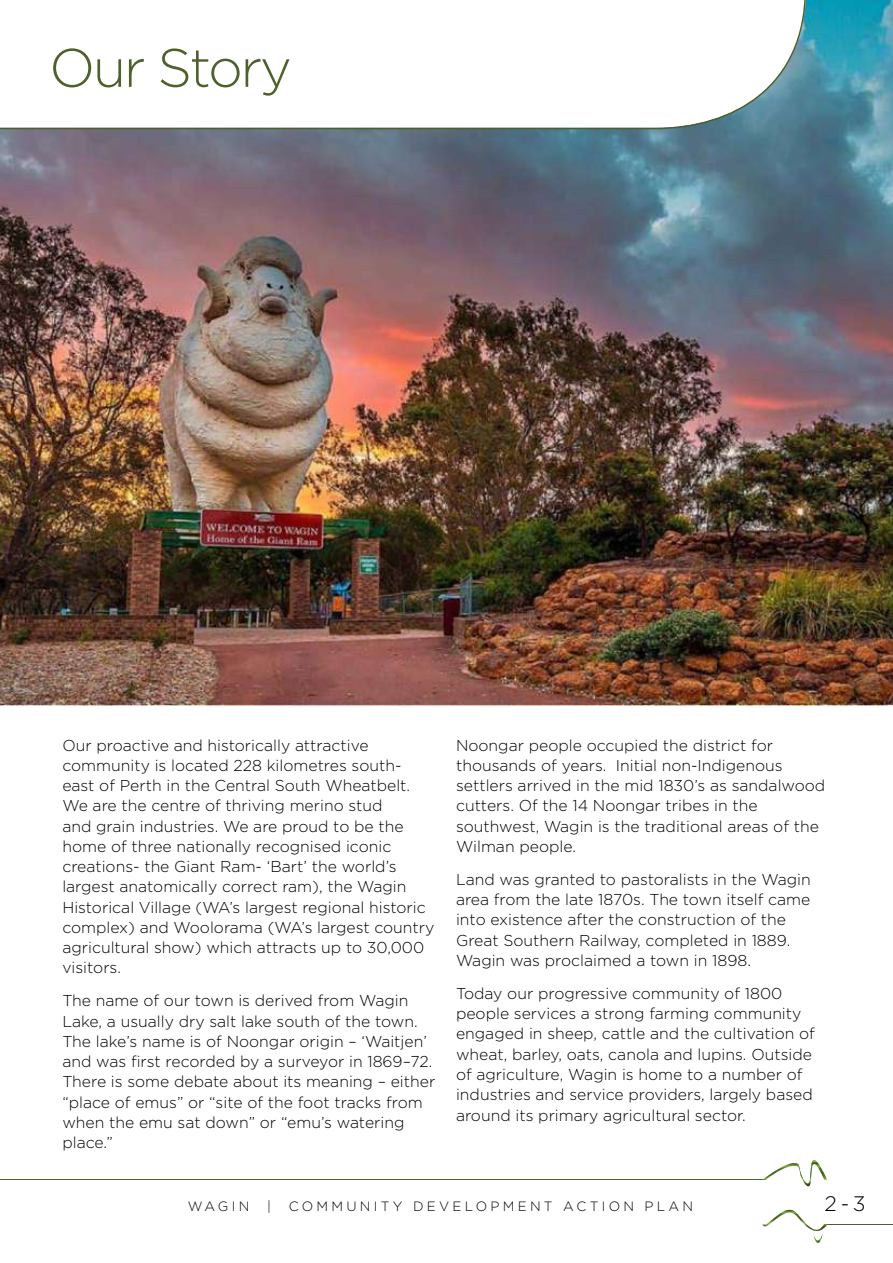
<style>
.page{position:relative;width:893px;height:1263px;background:#fff}
.page>*{position:absolute;margin:0;border:0;box-sizing:border-box;transform-origin:0 0}
.t1{font:300 54px "Gotham";letter-spacing:-.04em;color:#4e602b}
.t2{font:300 21px "Gotham";color:#000}
.t3{font:300 15.75px/20.2px "Gotham";color:#000}
.t4{font:300 13.5px "Gotham";letter-spacing:.24em;color:#000}
</style>
<div class="page">
<img style="left:0;top:0;width:893px;height:706px">
<hr style="left:824px;top:1224px;width:69px;height:1px;background:#4d5f2a">
<hr style="left:0;top:1179px;width:765px;height:1px;background:#4d5f2a">
<svg style="left:763px;top:1160px;width:64px;height:27px"></svg>
<svg style="left:762px;top:1209px;width:66px;height:34px"></svg>
<svg style="left:0;top:0;width:807px;height:130px"></svg>
<h1 class="t1" style="left:49px;top:38px;width:244px">Our Story</h1>
<p class="t3" style="left:62px;top:735px;width:374px">Our proactive and historically attractive community is located 228 kilometres south&shy;east of Perth in the Central South Wheatbelt.<br>We are the centre of thriving merino stud<br>and grain industries. We are proud to be the home of three nationally recognised iconic creations- the Giant Ram- ‘Bart’ the world’s largest anatomically correct ram), the Wagin Historical Village (WA’s largest regional historic complex) and Woolorama (WA’s largest country agricultural show) which attracts up to 30,000 visitors.</p>
<p class="t3" style="left:62px;top:990px;width:374px">The name of our town is derived from Wagin Lake, a usually dry salt lake south of the town.<br>The lake’s name is of Noongar origin – ‘Waitjen’ and was first recorded by a surveyor in 1869–72.<br>There is some debate about its meaning – either “place of emus” or “site of the foot tracks from when the emu sat down” or “emu’s watering place.”</p>
<p class="t3" style="left:456px;top:735px;width:371px">Noongar people occupied the district for thousands of years. Initial non-Indigenous settlers arrived in the mid 1830’s as sandalwood cutters. Of the 14 Noongar tribes in the southwest, Wagin is the traditional areas of the Wilman people.</p>
<p class="t3" style="left:456px;top:869px;width:356px">Land was granted to pastoralists in the Wagin area from the late 1870s. The town itself came into existence after the construction of the Great Southern Railway, completed in 1889.<br>Wagin was proclaimed a town in 1898.</p>
<p class="t3" style="left:456px;top:983px;width:360px">Today our progressive community of 1800 people services a strong farming community engaged in sheep, cattle and the cultivation of wheat, barley, oats, canola and lupins. Outside of agriculture, Wagin is home to a number of industries and service providers, largely based around its primary agricultural sector.</p>
<p class="t4" style="left:188px;top:1199px;width:63px">WAGIN</p>
<p class="t4" style="left:267px;top:1199px;width:5px">|</p>
<p class="t4" style="left:289px;top:1199px;width:406px">COMMUNITY DEVELOPMENT ACTION PLAN</p>
<h2 class="t2" style="left:825px;top:1192px;width:43px">2-3</h2>
</div>
